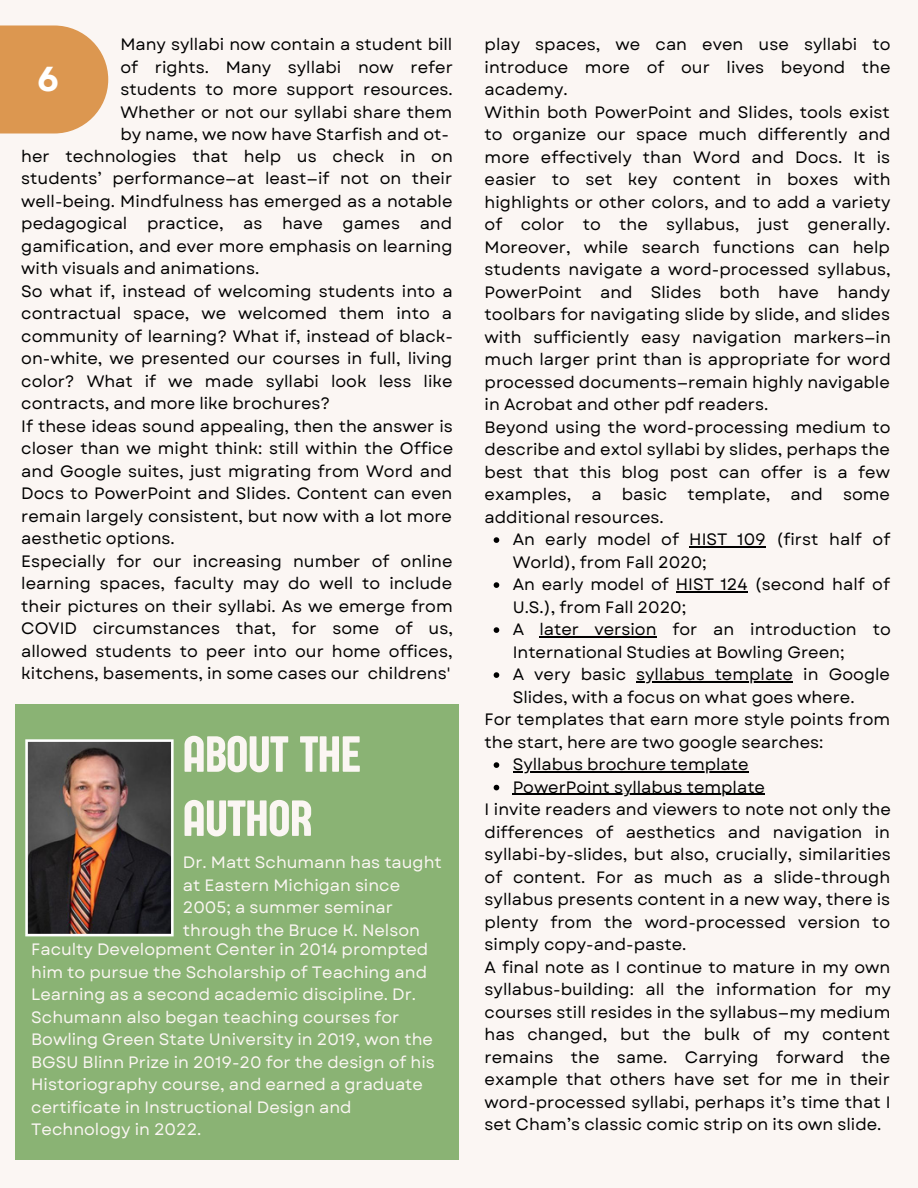
<style>
.page{position:relative;width:918px;height:1188px;background:#fbf6f3}
.page>*{position:absolute;margin:0;border:0;box-sizing:border-box;transform-origin:0 0}
.t1{font:52.5px/64.2px "Sugo Pro Display";color:#fbf6f3}
.t2{font:700 34.65px "Garet";color:#fff}
.t3{font:16.5px/22.5px "Garet";color:#000}
.t4{font:16.5px/22.5px "Garet";color:#fbf6f3}
</style>
<div class="page">
<svg style="left:0;top:25px;width:108px;height:108px;background:#dfa060"></svg>
<svg style="left:494px;top:537px;width:5px;height:6px"></svg>
<hr style="left:689px;top:546px;width:77px;height:1px;background:#000">
<svg style="left:494px;top:582px;width:5px;height:6px"></svg>
<hr style="left:676px;top:591px;width:71px;height:1px;background:#000">
<svg style="left:494px;top:627px;width:5px;height:6px"></svg>
<hr style="left:539px;top:636px;width:118px;height:1px;background:#000">
<svg style="left:494px;top:672px;width:5px;height:6px"></svg>
<hr style="left:636px;top:681px;width:157px;height:1px;background:#000">
<svg style="left:494px;top:762px;width:5px;height:6px"></svg>
<hr style="left:513px;top:771px;width:236px;height:1px;background:#000">
<svg style="left:494px;top:785px;width:5px;height:5px"></svg>
<hr style="left:513px;top:794px;width:252px;height:1px;background:#000">
<div style="left:16px;top:704px;width:443px;height:456px;background:#8ab374"></div>
<img style="left:25px;top:739px;width:149px;height:197px">
<h2 class="t2" style="left:37px;top:54px;width:24px">6</h2>
<p class="t3" style="left:120px;top:33px;width:334px;text-align:justify">Many syllabi now contain a student bill of rights. Many syllabi now refer students to more support resources.<br>Whether or not our syllabi share them by name, we now have Starfish and ot-</p>
<p class="t3" style="left:21px;top:145px;width:433px">her technologies that help us check in on students’ performance—at least—if not on their well-being. Mindfulness has emerged as a notable pedagogical practice, as have games and gamification, and ever more emphasis on learning with visuals and animations.<br>So what if, instead of welcoming students into a contractual space, we welcomed them into a community of learning? What if, instead of black&shy;on-white, we presented our courses in full, living color? What if we made syllabi look less like contracts, and more like brochures?<br>If these ideas sound appealing, then the answer is closer than we might think: still within the Office and Google suites, just migrating from Word and Docs to PowerPoint and Slides. Content can even remain largely consistent, but now with a lot more aesthetic options.<br>Especially for our increasing number of online learning spaces, faculty may do well to include their pictures on their syllabi. As we emerge from COVID circumstances that, for some of us, allowed students to peer into our home offices, kitchens, basements, in some cases our childrens'</p>
<h1 class="t1" style="left:183px;top:722px;width:179px">ABOUT THE<br>AUTHOR</h1>
<p class="t4" style="left:183px;top:851px;width:260px">Dr. Matt Schumann has taught at Eastern Michigan since<br>2005; a summer seminar through the Bruce K. Nelson</p>
<p class="t4" style="left:31px;top:938px;width:405px">Faculty Development Center in 2014 prompted him to pursue the Scholarship of Teaching and Learning as a second academic discipline. Dr.<br>Schumann also began teaching courses for Bowling Green State University in 2019, won the BGSU Blinn Prize in 2019-20 for the design of his Historiography course, and earned a graduate certificate in Instructional Design and Technology in 2022.</p>
<p class="t3" style="left:485px;top:33px;width:408px">play spaces, we can even use syllabi to introduce more of our lives beyond the academy.<br>Within both PowerPoint and Slides, tools exist to organize our space much differently and more effectively than Word and Docs. It is easier to set key content in boxes with highlights or other colors, and to add a variety of color to the syllabus, just generally.<br>Moreover, while search functions can help students navigate a word-processed syllabus, PowerPoint and Slides both have handy toolbars for navigating slide by slide, and slides with sufficiently easy navigation markers—in much larger print than is appropriate for word processed documents—remain highly navigable in Acrobat and other pdf readers.<br>Beyond using the word-processing medium to describe and extol syllabi by slides, perhaps the best that this blog post can offer is a few examples, a basic template, and some additional resources.</p>
<p class="t3" style="left:513px;top:528px;width:380px">An early model of HIST 109 (first half of World), from Fall 2020;<br>An early model of HIST 124 (second half of U.S.), from Fall 2020;<br>A later version for an introduction to International Studies at Bowling Green;<br>A very basic syllabus template in Google Slides, with a focus on what goes where.</p>
<p class="t3" style="left:485px;top:708px;width:407px">For templates that earn more style points from the start, here are two google searches:</p>
<p class="t3" style="left:513px;top:753px;width:254px">Syllabus brochure template<br>PowerPoint syllabus template</p>
<p class="t3" style="left:485px;top:798px;width:408px">I invite readers and viewers to note not only the differences of aesthetics and navigation in syllabi-by-slides, but also, crucially, similarities of content. For as much as a slide-through syllabus presents content in a new way, there is plenty from the word-processed version to simply copy-and-paste.<br>A final note as I continue to mature in my own syllabus-building: all the information for my courses still resides in the syllabus—my medium has changed, but the bulk of my content remains the same. Carrying forward the example that others have set for me in their word-processed syllabi, perhaps it’s time that I set Cham’s classic comic strip on its own slide.</p>
</div>
